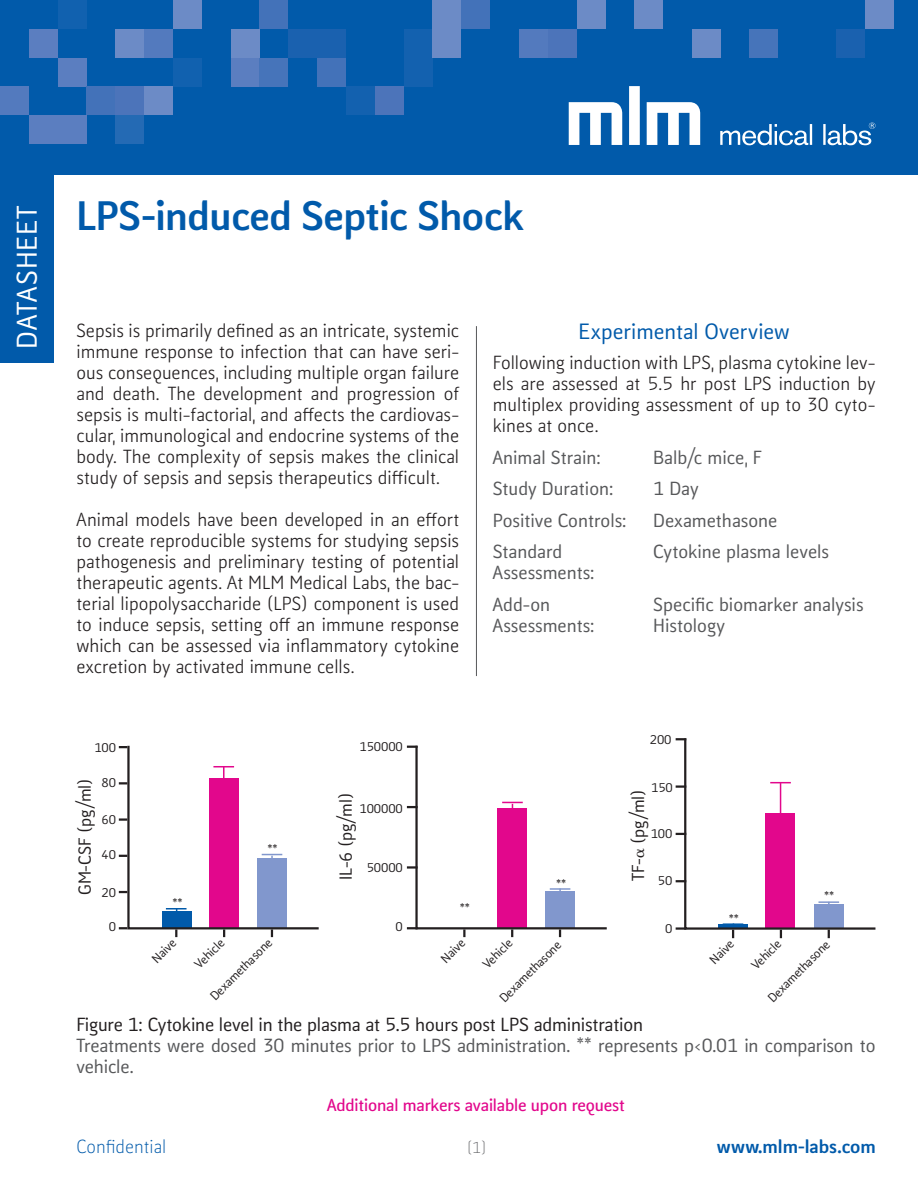
<style>
.page{position:relative;width:918px;height:1188px;background:#fff}
.page>*{position:absolute;margin:0;border:0;box-sizing:border-box;transform-origin:0 0}
.t1{font:800 39px "Kofi Pure Sans";letter-spacing:-.01em;color:#015aaa}
.t2{font:500 27px "Kofi Pure Sans";letter-spacing:.025em;color:#fff}
.t3{font:500 21px "Kofi Pure Sans";color:#015aaa}
.t4{font:18px/21px "Kofi Pure Sans";color:#231f20;text-align:justify}
.t5{font:500 18px/21px "Kofi Pure Sans";color:#57585a}
.t6{font:500 18px "Kofi Pure Sans";letter-spacing:-.01em;color:#231f20}
.t7{font:800 18px "Kofi Pure Sans";color:#015aaa}
.t8{font:300 18px "Kofi Pure Sans";color:#015aaa}
.t9{font:700 16.5px "Kofi Pure Sans";letter-spacing:-.01em;color:#e2078c}
.Beschriftung_Grafike{font:500 16.5px "Kofi Pure Sans";letter-spacing:-.005em;color:#231f20}
.t10{font:300 15px "Kofi Pure Sans";color:#6c6d70}
.Beschriftung_Grafike-2{font:500 12px "Kofi Pure Sans";letter-spacing:-.01em;color:#231f20}
.s1{font-family:"Mathematical Pi One";font-weight:400}
</style>
<div class="page">
<div style="left:0;top:0;width:918px;height:175px;background:#015aaa"></div>
<div style="left:29px;top:29px;width:29px;height:29px;background:#5b7ec0"></div>
<div style="left:115px;top:29px;width:29px;height:29px;background:#6c8bc6"></div>
<div style="left:144px;top:29px;width:29px;height:29px;background:#537abe"></div>
<div style="left:231px;top:29px;width:28px;height:29px;background:#6c8bc6"></div>
<div style="left:288px;top:29px;width:29px;height:29px;background:#1a61af"></div>
<div style="left:317px;top:29px;width:29px;height:29px;background:#1a61af"></div>
<div style="left:404px;top:29px;width:28px;height:29px;background:#1361af"></div>
<div style="left:432px;top:29px;width:29px;height:29px;background:#6c8bc6"></div>
<div style="left:548px;top:29px;width:29px;height:29px;background:#4c74ba"></div>
<div style="left:519px;top:29px;width:29px;height:29px;background:#537abe"></div>
<div style="left:58px;top:58px;width:28px;height:28px;background:#5b7ec0"></div>
<div style="left:173px;top:58px;width:29px;height:28px;background:#1161af"></div>
<div style="left:231px;top:58px;width:28px;height:28px;background:#5b7ec0"></div>
<div style="left:259px;top:58px;width:29px;height:28px;background:#4674ba"></div>
<div style="left:317px;top:58px;width:29px;height:28px;background:#4372b9"></div>
<div style="left:404px;top:58px;width:28px;height:28px;background:#1361af"></div>
<div style="left:86px;top:86px;width:29px;height:29px;background:#4372b9"></div>
<div style="left:115px;top:86px;width:29px;height:29px;background:#4c74ba"></div>
<div style="left:144px;top:86px;width:29px;height:29px;background:#6c8bc6"></div>
<div style="left:346px;top:86px;width:29px;height:29px;background:#1361af"></div>
<div style="left:375px;top:86px;width:29px;height:29px;background:#4c74ba"></div>
<div style="left:0;top:86px;width:29px;height:29px;background:#537abe"></div>
<div style="left:29px;top:115px;width:29px;height:29px;background:#5b7ec0"></div>
<div style="left:58px;top:115px;width:28px;height:29px;background:#5b7ec0"></div>
<div style="left:115px;top:115px;width:29px;height:29px;background:#246ab4"></div>
<div style="left:58px;top:0;width:28px;height:29px;background:#1161af"></div>
<div style="left:173px;top:0;width:29px;height:29px;background:#6c8bc6"></div>
<div style="left:634px;top:0;width:29px;height:29px;background:#6c8bc6"></div>
<div style="left:259px;top:0;width:29px;height:29px;background:#4372b9"></div>
<div style="left:432px;top:0;width:29px;height:29px;background:#6c8bc6"></div>
<div style="left:692px;top:29px;width:29px;height:29px;background:#6c8bc6"></div>
<div style="left:750px;top:29px;width:28px;height:29px;background:#4674ba"></div>
<div style="left:836px;top:29px;width:29px;height:29px;background:#1a61af"></div>
<div style="left:865px;top:0;width:29px;height:29px;background:#6c8bc6"></div>
<div style="left:461px;top:0;width:29px;height:29px;background:#4372b9"></div>
<div style="left:577px;top:0;width:28px;height:29px;background:#6c8bc6"></div>
<svg style="left:569px;top:86px;width:131px;height:59px"></svg>
<svg style="left:720px;top:122px;width:155px;height:23px"></svg>
<div style="left:0;top:172px;width:54px;height:191px;background:#015aaa"></div>
<hr style="left:476px;top:326px;width:1px;height:350px;background:#57585a">
<svg style="left:676px;top:738px;width:200px;height:200px"></svg>
<svg style="left:407px;top:745px;width:200px;height:192px"></svg>
<svg style="left:119px;top:745px;width:200px;height:192px"></svg>
<p class="t2" style="left:9px;top:349px;width:145px;rotate:-90deg">DATASHEET</p>
<p class="t1" style="left:77px;top:188px;width:449px">LPS-induced Septic Shock</p>
<p class="t4" style="left:77px;top:320px;width:384px">Sepsis is primarily defined as an intricate, systemic immune response to infection that can have seri&shy;ous consequences, including multiple organ failure and death. The development and progression of sepsis is multi-factorial, and affects the cardiovas&shy;cular, immunological and endocrine systems of the body. The complexity of sepsis makes the clinical study of sepsis and sepsis therapeutics difficult.</p>
<p class="t4" style="left:77px;top:509px;width:384px">Animal models have been developed in an effort to create reproducible systems for studying sepsis pathogenesis and preliminary testing of potential therapeutic agents. At MLM Medical Labs, the bac&shy;terial lipopolysaccharide (LPS) component is used to induce sepsis, setting off an immune response which can be assessed via inflammatory cytokine excretion by activated immune cells.</p>
<p class="Beschriftung_Grafike-2" style="left:94px;top:740px;width:23px">100</p>
<p class="Beschriftung_Grafike-2" style="left:102px;top:775px;width:16px">80</p>
<p class="Beschriftung_Grafike-2" style="left:102px;top:811px;width:16px">60</p>
<p class="Beschriftung_Grafike-2" style="left:102px;top:847px;width:16px">40</p>
<p class="Beschriftung_Grafike-2" style="left:102px;top:884px;width:16px">20</p>
<p class="Beschriftung_Grafike-2" style="left:109px;top:919px;width:9px">0</p>
<p class="Beschriftung_Grafike" style="left:74px;top:895px;width:118px;rotate:-90deg">GM-CSF (pg/ml)</p>
<p class="Beschriftung_Grafike-2" style="left:172px;top:896px;width:12px">**</p>
<p class="Beschriftung_Grafike-2" style="left:268px;top:842px;width:12px">**</p>
<p class="Beschriftung_Grafike-2" style="left:360px;top:739px;width:45px">150000</p>
<p class="Beschriftung_Grafike" style="left:335px;top:880px;width:88px;rotate:-90deg">IL-6 (pg/ml)</p>
<p class="Beschriftung_Grafike-2" style="left:360px;top:800px;width:45px">100000</p>
<p class="Beschriftung_Grafike-2" style="left:367px;top:860px;width:38px">50000</p>
<p class="Beschriftung_Grafike-2" style="left:396px;top:919px;width:9px">0</p>
<p class="Beschriftung_Grafike-2" style="left:460px;top:901px;width:12px">**</p>
<p class="t3" style="left:579px;top:318px;width:213px">Experimental Overview</p>
<p class="t4" style="left:493px;top:352px;width:384px">Following induction with LPS, plasma cytokine lev&shy;els are assessed at 5.5 hr post LPS induction by multiplex providing assessment of up to 30 cyto&shy;kines at once.</p>
<p class="t5" style="left:493px;top:447px;width:109px">Animal Strain:</p>
<p class="t5" style="left:653px;top:447px;width:110px">Balb/c mice, F</p>
<p class="t5" style="left:493px;top:478px;width:122px">Study Duration:</p>
<p class="t5" style="left:653px;top:478px;width:47px">1 Day</p>
<p class="t5" style="left:493px;top:510px;width:135px">Positive Controls:</p>
<p class="t5" style="left:653px;top:510px;width:126px">Dexamethasone</p>
<p class="t5" style="left:493px;top:541px;width:71px">Standard</p>
<p class="t5" style="left:653px;top:541px;width:177px">Cytokine plasma levels</p>
<p class="t5" style="left:493px;top:562px;width:103px">Assessments:</p>
<p class="t5" style="left:493px;top:594px;width:59px">Add-on</p>
<p class="t5" style="left:653px;top:594px;width:212px">Specific biomarker analysis</p>
<p class="t5" style="left:493px;top:615px;width:103px">Assessments:</p>
<p class="t5" style="left:653px;top:615px;width:73px">Histology</p>
<p class="Beschriftung_Grafike-2" style="left:556px;top:876px;width:12px">**</p>
<p class="Beschriftung_Grafike-2" style="left:650px;top:732px;width:23px">200</p>
<p class="Beschriftung_Grafike-2" style="left:651px;top:780px;width:23px">150</p>
<p class="Beschriftung_Grafike-2" style="left:651px;top:826px;width:23px">100</p>
<p class="Beschriftung_Grafike-2" style="left:658px;top:873px;width:16px">50</p>
<p class="Beschriftung_Grafike" style="left:627px;top:881px;width:93px;rotate:-90deg">TF-<span class="s1">a</span> (pg/ml)</p>
<p class="Beschriftung_Grafike-2" style="left:665px;top:920px;width:9px">0</p>
<p class="Beschriftung_Grafike-2" style="left:729px;top:912px;width:12px">**</p>
<p class="Beschriftung_Grafike-2" style="left:824px;top:889px;width:12px">**</p>
<p class="Beschriftung_Grafike-2" style="left:207px;top:992px;width:83px;rotate:-45deg">Dexamethasone</p>
<p class="Beschriftung_Grafike-2" style="left:148px;top:955px;width:30px;rotate:-45deg">Naive</p>
<p class="Beschriftung_Grafike-2" style="left:191px;top:960px;width:37px;rotate:-45deg">Vehicle</p>
<p class="Beschriftung_Grafike-2" style="left:437px;top:955px;width:30px;rotate:-45deg">Naive</p>
<p class="Beschriftung_Grafike-2" style="left:479px;top:960px;width:37px;rotate:-45deg">Vehicle</p>
<p class="Beschriftung_Grafike-2" style="left:496px;top:995px;width:83px;rotate:-45deg">Dexamethasone</p>
<p class="Beschriftung_Grafike-2" style="left:706px;top:956px;width:30px;rotate:-45deg">Naive</p>
<p class="Beschriftung_Grafike-2" style="left:748px;top:961px;width:37px;rotate:-45deg">Vehicle</p>
<p class="Beschriftung_Grafike-2" style="left:765px;top:994px;width:83px;rotate:-45deg">Dexamethasone</p>
<p class="t6" style="left:77px;top:1012px;width:568px">Figure 1: Cytokine level in the plasma at 5.5 hours post LPS administration</p>
<p class="t5" style="left:77px;top:1035px;width:800px">Treatments were dosed 30 minutes prior to LPS administration. ** represents p&lt;0.01 in comparison to vehicle.</p>
<p class="t9" style="left:327px;top:1093px;width:299px">Additional markers available upon request</p>
<p class="t8" style="left:77px;top:1136px;width:91px">Confidential</p>
<p class="t7" style="left:717px;top:1134px;width:160px">www.mlm-labs.com</p>
<p class="t10" style="left:467px;top:1138px;width:21px">[1]</p>
</div>
